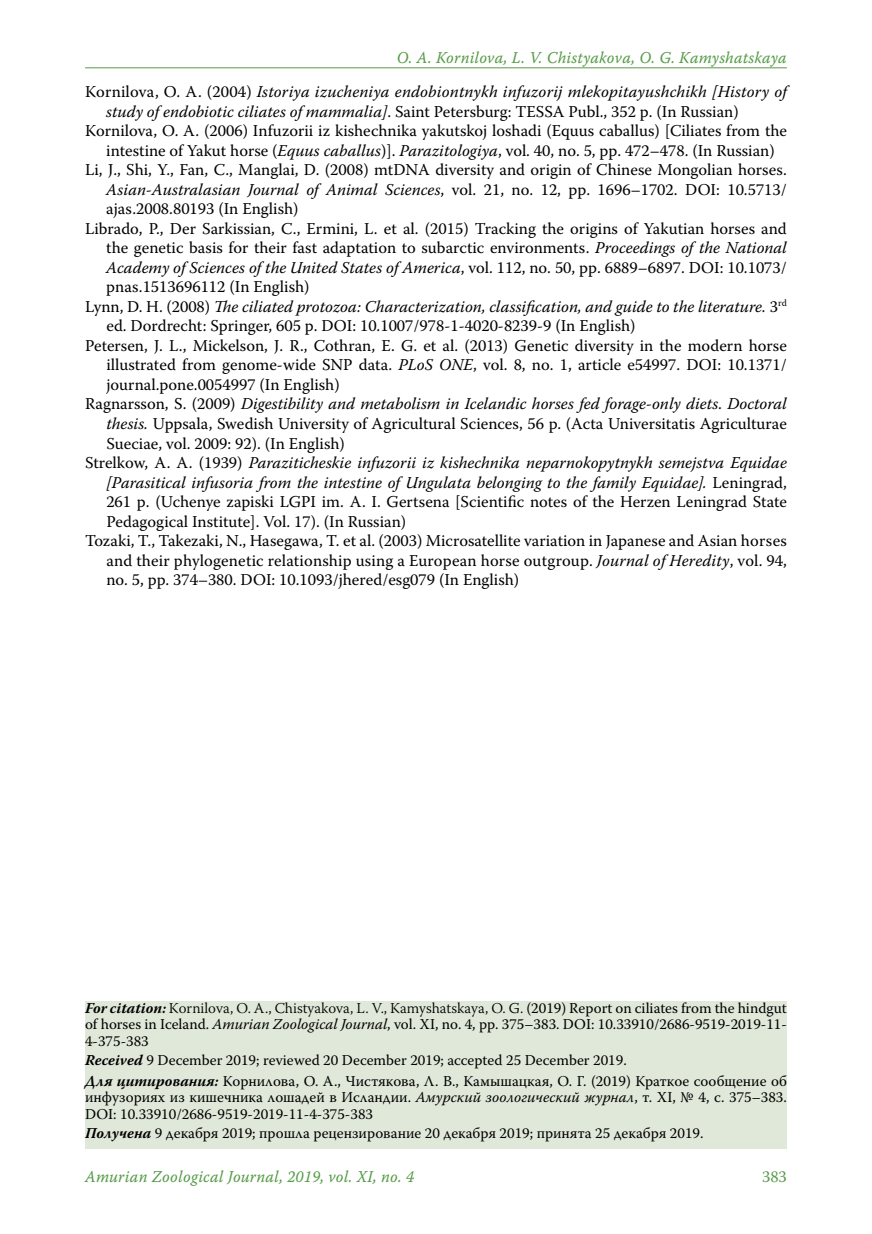
<style>
.page{position:relative;width:872px;height:1234px;background:#fff}
.page>*{position:absolute;margin:0;border:0;box-sizing:border-box;transform-origin:0 0}
.t1{font:16.5px "Warnock Pro";color:#000}
.t2{font:italic 16.5px "Warnock Pro";color:#000}
.t3{font:16.5px "Warnock Pro It Capt";letter-spacing:.01em;color:#569c48;scale:.95 1}
.t4{font:16.5px "Warnock Pro";color:#569c48}
.t5{font:15px/16.5px "Warnock Pro";color:#000}
.s1{font-style:normal}
.s2{font-style:italic}
.s3{font-weight:700;font-style:italic}
.s4{font-weight:300}
</style>
<div class="page">
<hr style="left:85px;top:67px;width:702px;height:1px;background:#569c48">
<div style="left:85px;top:1001px;width:702px;height:147px;background:#e0e8d9"></div>
<p class="t3" style="left:397px;top:48px;width:412px">O. A. Kornilova, L. V. Chistyakova, O. G. Kamyshatskaya</p>
<p class="t2" style="left:85px;top:82px;width:703px"><span class="s1">Kornilova, O. A. (2004)</span> Istoriya izucheniya endobiontnykh infuzorij mlekopitayushchikh [History of</p>
<p class="t1" style="left:106px;top:101px;width:634px"><span class="s2">study of endobiotic ciliates of mammalia]</span>. Saint Petersburg: TESSA Publ., 352 p. (In Russian)</p>
<p class="t1" style="left:85px;top:121px;width:703px">Kornilova, O. A. (2006) Infuzorii iz kishechnika yakutskoj loshadi (Equus caballus) [Ciliates from the</p>
<p class="t1" style="left:106px;top:140px;width:670px">intestine of Yakut horse (<span class="s2">Equus caballus</span>)]. <span class="s2">Parazitologiya</span>, vol. 40, no. 5, pp. 472–478. (In Russian)</p>
<p class="t1" style="left:85px;top:160px;width:703px">Li, J., Shi, Y., Fan, C., Manglai, D. (2008) mtDNA diversity and origin of Chinese Mongolian horses.</p>
<p class="t2" style="left:106px;top:179px;width:682px">Asian-Australasian Journal of Animal Sciences<span class="s1">, vol. 21, no. 12, pp. 1696–1702. DOI: 10.5713/</span></p>
<p class="t1" style="left:106px;top:199px;width:194px">ajas.2008.80193 (In English)</p>
<p class="t1" style="left:85px;top:218px;width:703px">Librado, P., Der Sarkissian, C., Ermini, L. et al. (2015) Tracking the origins of Yakutian horses and</p>
<p class="t1" style="left:106px;top:238px;width:682px">the genetic basis for their fast adaptation to subarctic environments. <span class="s2">Proceedings of the National</span></p>
<p class="t2" style="left:106px;top:257px;width:682px">Academy of Sciences of the United States of America<span class="s1">, vol. 112, no. 50, pp. 6889–6897. DOI: 10.1073/</span></p>
<p class="t1" style="left:106px;top:277px;width:205px">pnas.1513696112 (In English)</p>
<p class="t2" style="left:85px;top:296px;width:703px"><span class="s1">Lynn, D. H. (2008)</span> The ciliated protozoa: Characterization, classification, and guide to the literature. <span class="s1">3</span><sup>rd</sup></p>
<p class="t1" style="left:106px;top:316px;width:530px">ed. Dordrecht: Springer, 605 p. DOI: 10.1007/978-1-4020-8239-9 (In English)</p>
<p class="t1" style="left:85px;top:335px;width:703px">Petersen, J. L., Mickelson, J. R., Cothran, E. G. et al. (2013) Genetic diversity in the modern horse</p>
<p class="t1" style="left:106px;top:355px;width:682px">illustrated from genome-wide SNP data. <span class="s2">PLoS ONE</span>, vol. 8, no. 1, article e54997. DOI: 10.1371/</p>
<p class="t1" style="left:106px;top:374px;width:235px">journal.pone.0054997 (In English)</p>
<p class="t2" style="left:85px;top:394px;width:703px"><span class="s1">Ragnarsson, S. (2009)</span> Digestibility and metabolism in Icelandic horses fed forage-only diets<span class="s1">.</span> Doctoral</p>
<p class="t1" style="left:106px;top:413px;width:682px"><span class="s2">thesis.</span> Uppsala, Swedish University of Agricultural Sciences, 56 p. (Acta Universitatis Agriculturae</p>
<p class="t1" style="left:106px;top:433px;width:240px">Sueciae, vol. 2009: 92). (In English)</p>
<p class="t2" style="left:85px;top:452px;width:703px"><span class="s1">Strelkow, A. A. (1939)</span> Paraziticheskie infuzorii iz kishechnika neparnokopytnykh semejstva Equidae</p>
<p class="t2" style="left:106px;top:472px;width:682px">[Parasitical infusoria from the intestine of Ungulata belonging to the family Equidae]. <span class="s1">Leningrad,</span></p>
<p class="t1" style="left:106px;top:491px;width:682px">261 p. (Uchenye zapiski LGPI im. A. I. Gertsena [Scientific notes of the Herzen Leningrad State</p>
<p class="t1" style="left:106px;top:511px;width:301px">Pedagogical Institute]. Vol. 17). (In Russian)</p>
<p class="t1" style="left:85px;top:530px;width:703px">Tozaki, T., Takezaki, N., Hasegawa, T. et al. (2003) Microsatellite variation in Japanese and Asian horses</p>
<p class="t1" style="left:106px;top:550px;width:682px">and their phylogenetic relationship using a European horse outgroup. <span class="s2">Journal of Heredity</span>, vol. 94,</p>
<p class="t1" style="left:106px;top:569px;width:414px">no. 5, pp. 374–380. DOI: 10.1093/jhered/esg079 (In English)</p>
<p class="t5" style="left:85px;top:999px;width:703px;text-align:justify"><span class="s3">For citation:</span> <span class="s4">Kornilova, O. A., Chistyakova, L. V., Kamyshatskaya, O. G.</span> (2019) Report on ciliates from the hindgut of horses in Iceland. <span class="s2">Amurian Zoological Journal</span>, vol. XI, no. 4, pp. 375–383. DOI: 10.33910/2686-9519-2019-11- 4-375-383</p>
<p class="t5" style="left:85px;top:1049px;width:703px;line-height:20.7px"><span class="s3">Received</span> 9 December 2019; reviewed 20 December 2019; accepted 25 December 2019.<br><span class="s3">Для цитирования:</span> Корнилова, О. А., Чистякова, Л. В., Камышацкая, О. Г. (2019) Краткое сообщение об</p>
<p class="t5" style="left:85px;top:1088px;width:703px">инфузориях из кишечника лошадей в Исландии. <span class="s2">Амурский зоологический журнал</span>, т. XI, № 4, с. 375–383.<br>DOI: 10.33910/2686-9519-2019-11-4-375-383</p>
<p class="t5" style="left:85px;top:1124px;width:620px"><span class="s3">Получена</span> 9 декабря 2019; прошла рецензирование 20 декабря 2019; принята 25 декабря 2019.</p>
<p class="t3" style="left:85px;top:1166px;width:348px">Amurian Zoological Journal, 2019, vol. XI, no. 4</p>
<p class="t4" style="left:762px;top:1166px;width:26px">383</p>
</div>
